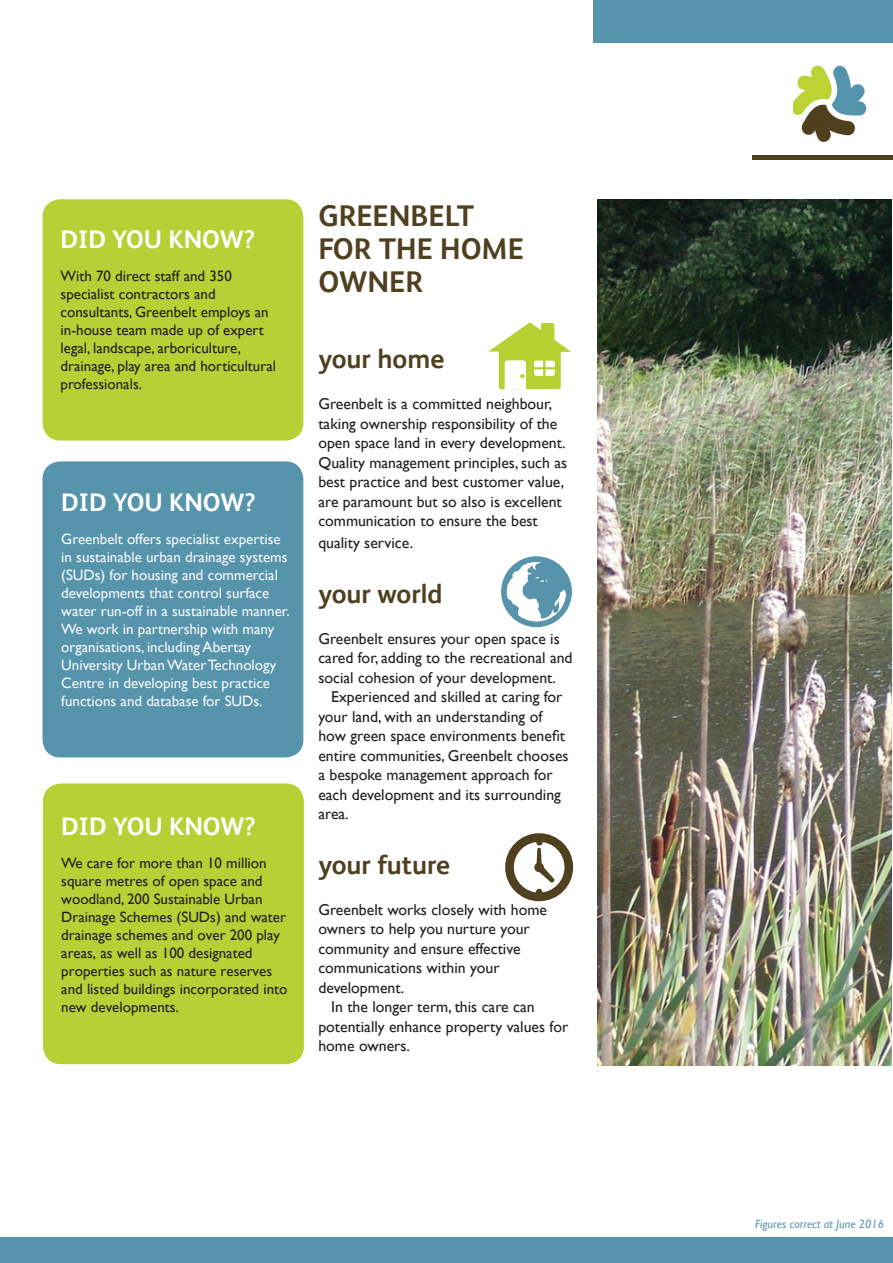
<style>
.page{position:relative;width:893px;height:1263px;background:#fff}
.page>*{position:absolute;margin:0;border:0;box-sizing:border-box;transform-origin:0 0}
.t1{font:700 30px/33px "FS Albert";color:#4f401f}
.t2{font:700 27px "FS Albert";color:#4f401f}
.t3{font:700 25.5px "FS Albert";color:#fff}
.t4{font:15.75px/19.5px "Gill Sans";color:#231f20}
.t5{font:15px/18px "Gill Sans";color:#231f20}
.t6{font:15px/18px "Gill Sans";color:#f7f7f8}
.t7{font:italic 12px "Gill Sans";color:#5a95ac}
</style>
<div class="page">
<div style="left:0;top:1237px;width:893px;height:26px;background:#5694ac"></div>
<img style="left:793px;top:65px;width:74px;height:77px">
<div style="left:593px;top:0;width:300px;height:43px;background:#5694ac"></div>
<div style="left:753px;top:155px;width:140px;height:5px;background:#4f401f"></div>
<img style="left:598px;top:199px;width:293px;height:867px">
<div style="left:43px;top:199px;width:260px;height:242px;background:#b7d035;border-radius:18px"></div>
<div style="left:43px;top:461px;width:260px;height:296px;background:#5694ac;border-radius:18px"></div>
<div style="left:499px;top:349px;width:62px;height:40px;background:#b7d034;border-radius:2px"></div>
<svg style="left:488px;top:322px;width:83px;height:30px"></svg>
<div style="left:534px;top:361px;width:21px;height:15px;background:#fff;border-radius:2px"></div>
<svg style="left:505px;top:361px;width:21px;height:28px"></svg>
<svg style="left:543px;top:361px;width:2px;height:15px"></svg>
<hr style="left:533px;top:367px;width:23px;height:2px;background:#b7cf34">
<div style="left:501px;top:556px;width:71px;height:71px;border:6px solid #5794ac;border-radius:50%"></div>
<svg style="left:504px;top:560px;width:66px;height:59px"></svg>
<div style="left:505px;top:833px;width:68px;height:68px;border:9px solid #4f401f;border-radius:50%"></div>
<svg style="left:536px;top:837px;width:7px;height:5px"></svg>
<svg style="left:536px;top:892px;width:6px;height:5px"></svg>
<svg style="left:534px;top:862px;width:10px;height:10px"></svg>
<svg style="left:537px;top:848px;width:18px;height:35px"></svg>
<div style="left:43px;top:783px;width:261px;height:281px;background:#b7d035;border-radius:18px"></div>
<h3 class="t3" style="left:61px;top:222px;width:196px">DID YOU KNOW?</h3>
<p class="t5" style="left:61px;top:267px;width:217px">With 70 direct staff and 350 specialist contractors and consultants, Greenbelt employs an in-house team made up of expert legal, landscape, arboriculture, drainage, play area and horticultural professionals.</p>
<h3 class="t3" style="left:61px;top:485px;width:196px">DID YOU KNOW?</h3>
<p class="t6" style="left:61px;top:530px;width:230px">Greenbelt offers specialist expertise in sustainable urban drainage systems (SUDs) for housing and commercial developments that control surface water run-off in a sustainable manner.<br>We work in partnership with many organisations, including Abertay University Urban Water Technology Centre in developing best practice functions and database for SUDs.</p>
<h3 class="t3" style="left:61px;top:809px;width:196px">DID YOU KNOW?</h3>
<p class="t5" style="left:61px;top:854px;width:228px">We care for more than 10 million square metres of open space and woodland, 200 Sustainable Urban<br>Drainage Schemes (SUDs) and water drainage schemes and over 200 play areas, as well as 100 designated properties such as nature reserves and listed buildings incorporated into new developments.</p>
<h1 class="t1" style="left:318px;top:198px;width:207px">GREENBELT<br>FOR THE HOME<br>OWNER</h1>
<h2 class="t2" style="left:318px;top:341px;width:127px">YOUR HOME</h2>
<p class="t4" style="left:318px;top:395px;width:250px">Greenbelt is a committed neighbour, taking ownership responsibility of the open space land in every development.<br>Quality management principles, such as best practice and best customer value, are paramount but so also is excellent communication to ensure the best</p>
<p class="t4" style="left:318px;top:533px;width:96px">quality service.</p>
<h2 class="t2" style="left:318px;top:575px;width:126px">YOUR WORLD</h2>
<p class="t4" style="left:318px;top:629px;width:256px">Greenbelt ensures your open space is cared for, adding to the recreational and social cohesion of your development.</p>
<p class="t4" style="left:318px;top:687px;width:252px;text-indent:13px">Experienced and skilled at caring for your land, with an understanding of how green space environments benefit entire communities, Greenbelt chooses a bespoke management approach for each development and its surrounding area.</p>
<h2 class="t2" style="left:318px;top:846px;width:133px">YOUR FUTURE</h2>
<p class="t4" style="left:318px;top:900px;width:230px">Greenbelt works closely with home owners to help you nurture your community and ensure effective communications within your development.</p>
<p class="t4" style="left:318px;top:998px;width:251px;text-indent:13px">In the longer term, this care can potentially enhance property values for home owners.</p>
<p class="t7" style="left:755px;top:1217px;width:130px">Figures correct at June 2016</p>
</div>
